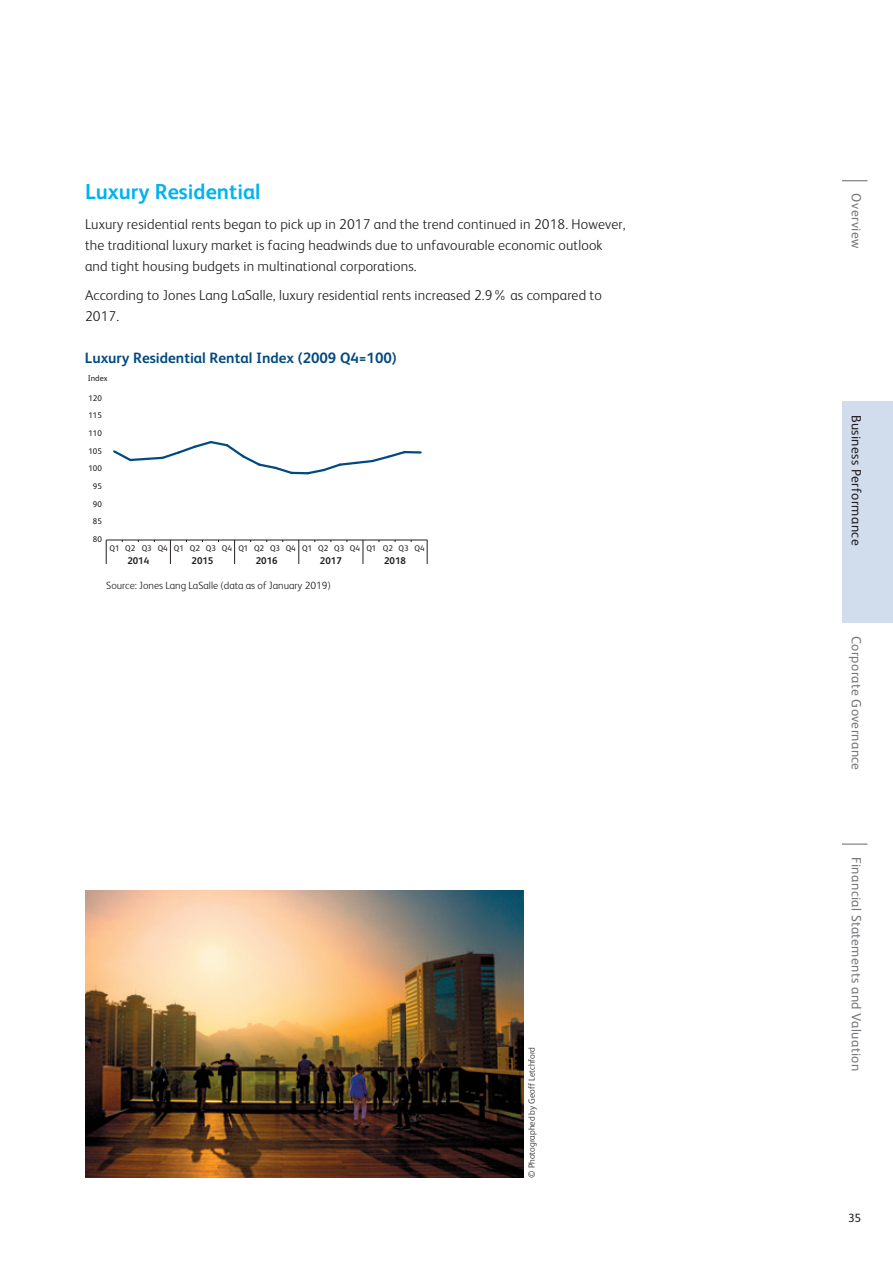
<style>
.page{position:relative;width:893px;height:1263px;background:#fff}
.page>*{position:absolute;margin:0;border:0;box-sizing:border-box;transform-origin:0 0}
.t1{font:700 21.75px "FS Albert";color:#00b3ef}
.t2{font:700 15px "FS Albert";color:#004a7f}
.t3{font:300 14.25px/21px "FS Albert";letter-spacing:.01em;color:#231f20}
.t4{font:13.5px "FS Albert";letter-spacing:.03em;color:#76787b}
.t5{font:13.5px "FS Albert";letter-spacing:.03em;color:#231f20}
.t6{font:12px "FS Albert";color:#231f20}
.t7{font:300 10.5px "FS Albert";color:#231f20}
.t8{font:700 9.75px "FS Albert";color:#231f20}
.t9{font:300 9px "FS Albert";color:#231f20}
.t10{font:8.25px/17.5px "FS Albert";color:#231f20;text-align:justify}
</style>
<div class="page">
<div style="left:842px;top:402px;width:51px;height:221px;background:#d1dcec"></div>
<hr style="left:842px;top:843px;width:25px;height:2px;background:#76787b">
<svg style="left:842px;top:180px;width:25px;height:1px"></svg>
<hr style="left:106px;top:540px;width:321px;height:1px;background:#231f20">
<svg style="left:106px;top:540px;width:1px;height:24px"></svg>
<svg style="left:170px;top:541px;width:1px;height:23px"></svg>
<svg style="left:234px;top:540px;width:1px;height:24px"></svg>
<svg style="left:298px;top:540px;width:1px;height:24px"></svg>
<svg style="left:363px;top:540px;width:1px;height:24px"></svg>
<svg style="left:427px;top:540px;width:1px;height:24px"></svg>
<svg style="left:113px;top:441px;width:291px;height:34px"></svg>
<hr style="left:404px;top:451px;width:17px;height:3px;background:#004a7f">
<img style="left:85px;top:890px;width:439px;height:288px">
<h1 class="t1" style="left:85px;top:177px;width:177px">Luxury Residential</h1>
<p class="t3" style="left:85px;top:213px;width:542px">Luxury residential rents began to pick up in 2017 and the trend continued in 2018. However, the traditional luxury market is facing headwinds due to unfavourable economic outlook and tight housing budgets in multinational corporations.</p>
<p class="t3" style="left:85px;top:284px;width:518px">According to Jones Lang LaSalle, luxury residential rents increased 2.9% as compared to<br>2017.</p>
<p class="t2" style="left:85px;top:347px;width:313px">Luxury Residential Rental Index (2009 Q4=100)</p>
<p class="t10" style="left:88px;top:369px;width:21px">Index</p>
<p class="t10" style="left:88px;top:389px;width:15px">120<br>115<br>110<br>105</p>
<p class="t10" style="left:93px;top:477px;width:11px">95</p>
<p class="t10" style="left:88px;top:459px;width:15px">100</p>
<p class="t10" style="left:93px;top:494px;width:11px">90<br>85<br>80</p>
<p class="t10" style="left:110px;top:539px;width:316px">Q1 Q2 Q3 Q4 Q1 Q2 Q3 Q4 Q1 Q2 Q3 Q4 Q1 Q2 Q3 Q4 Q1 Q2 Q3 Q4</p>
<p class="t8" style="left:127px;top:554px;width:23px">2014</p>
<p class="t8" style="left:192px;top:554px;width:23px">2015</p>
<p class="t8" style="left:256px;top:554px;width:23px">2016</p>
<p class="t8" style="left:320px;top:554px;width:23px">2017</p>
<p class="t8" style="left:384px;top:554px;width:23px">2018</p>
<p class="t7" style="left:106px;top:578px;width:226px">Source: Jones Lang LaSalle (data as of January 2019)</p>
<p class="t9" style="left:526px;top:1178px;width:132px;rotate:-90deg">© Photographed by Geoff Letchford</p>
<p class="t4" style="left:865px;top:193px;width:56px;rotate:90deg">Overview</p>
<p class="t5" style="left:865px;top:415px;width:132px;rotate:90deg">Business Performance</p>
<p class="t4" style="left:865px;top:636px;width:136px;rotate:90deg">Corporate Governance</p>
<p class="t4" style="left:865px;top:857px;width:216px;rotate:90deg">Financial Statements and Valuation</p>
<p class="t6" style="left:848px;top:1210px;width:15px">35</p>
</div>
